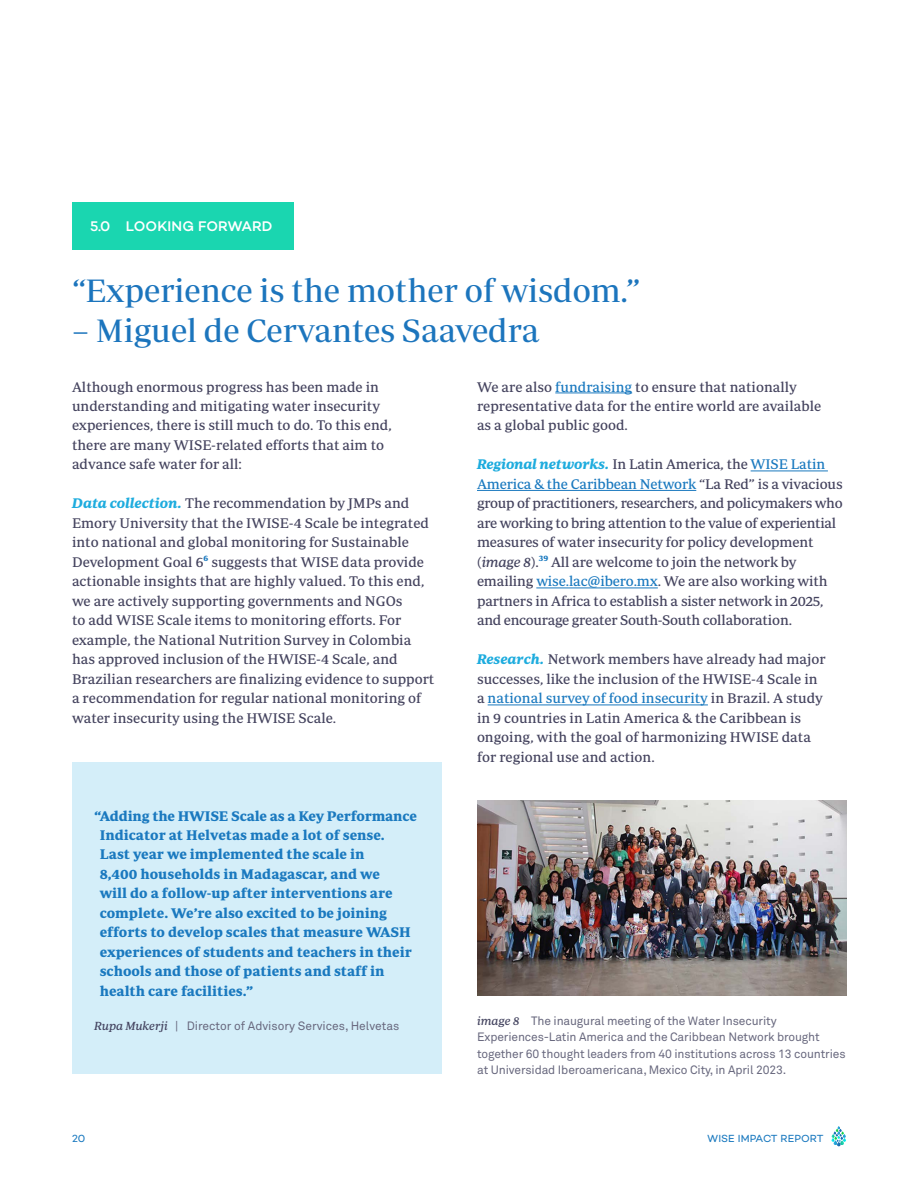
<style>
.page{position:relative;width:918px;height:1188px;background:#fff}
.page>*{position:absolute;margin:0;border:0;box-sizing:border-box;transform-origin:0 0}
.t1{font:33px "Periodico Display";color:#1c75bd}
.t2{font:14.25px/19.5px "Periodico Text";color:#44435e}
.t3{font:700 14.25px/19.5px "Periodico Text";color:#1a79bf}
.t4{font:500 14.25px "Campton";letter-spacing:.005em;color:#fff}
.t5{font:12px/16.5px "Akkurat Pro";letter-spacing:-.01em;color:#68687e}
.t6{font:10.5px "Campton";letter-spacing:.005em;color:#1a79bf}
.s1{font-weight:700;font-style:italic;color:#1eacde}
.s2{color:#1a79bf}
.s3{font-style:italic;color:#42425e}
.s4{font-family:"Periodico Text";font-style:italic;color:#42425e}
</style>
<div class="page">
<svg style="left:831px;top:1126px;width:15px;height:20px"></svg>
<div style="left:72px;top:202px;width:221px;height:47px;background:#1ad6b0"></div>
<hr style="left:555px;top:393px;width:77px;height:1px;background:#1a79bf">
<hr style="left:751px;top:471px;width:77px;height:1px;background:#1a79bf">
<hr style="left:477px;top:490px;width:219px;height:1px;background:#1a79bf">
<hr style="left:536px;top:588px;width:122px;height:1px;background:#1a79bf">
<hr style="left:488px;top:705px;width:220px;height:1px;background:#1a79bf">
<div style="left:72px;top:762px;width:369px;height:312px;background:#d4eef9"></div>
<img style="left:477px;top:801px;width:369px;height:195px">
<p class="t4" style="left:90px;top:217px;width:184px">5.0 LOOKING FORWARD</p>
<h1 class="t1" style="left:72px;top:272px;width:570px">“Experience is the mother of wisdom.”</h1>
<h1 class="t1" style="left:72px;top:312px;width:469px">– Miguel de Cervantes Saavedra</h1>
<p class="t2" style="left:72px;top:377px;width:321px">Although enormous progress has been made in understanding and mitigating water insecurity experiences, there is still much to do. To this end, there are many WISE-related efforts that aim to advance safe water for all:</p>
<p class="t2" style="left:72px;top:494px;width:364px"><span class="s1">Data collection.</span> The recommendation by JMPs and Emory University that the IWISE-4 Scale be integrated into national and global monitoring for Sustainable Development Goal 6<sup>6</sup> suggests that WISE data provide actionable insights that are highly valued. To this end, we are actively supporting governments and NGOs<br>to add WISE Scale items to monitoring efforts. For example, the National Nutrition Survey in Colombia has approved inclusion of the HWISE-4 Scale, and Brazilian researchers are finalizing evidence to support a recommendation for regular national monitoring of water insecurity using the HWISE Scale.</p>
<p class="t2" style="left:477px;top:377px;width:346px">We are also <span class="s2">fundraising</span> to ensure that nationally representative data for the entire world are available as a global public good.</p>
<p class="t2" style="left:477px;top:455px;width:367px"><span class="s1">Regional networks.</span> In Latin America, the <span class="s2">WISE Latin America &amp; the Caribbean Network</span> “La Red” is a vivacious group of practitioners, researchers, and policymakers who are working to bring attention to the value of experiential measures of water insecurity for policy development (<span class="s3">image 8</span>).<sup>39</sup> All are welcome to join the network by emailing <span class="s2">wise.lac@ibero.mx</span>. We are also working with partners in Africa to establish a sister network in 2025, and encourage greater South-South collaboration.</p>
<p class="t2" style="left:477px;top:650px;width:350px"><span class="s1">Research.</span> Network members have already had major successes, like the inclusion of the HWISE-4 Scale in a <span class="s2">national survey of food insecurity</span> in Brazil. A study in 9 countries in Latin America &amp; the Caribbean is ongoing, with the goal of harmonizing HWISE data for regional use and action.</p>
<p class="t3" style="left:100px;top:805px;width:319px;text-indent:-5px">“Adding the HWISE Scale as a Key Performance Indicator at Helvetas made a lot of sense.<br>Last year we implemented the scale in<br>8,400 households in Madagascar, and we<br>will do a follow-up after interventions are complete. We’re also excited to be joining efforts to develop scales that measure WASH experiences of students and teachers in their schools and those of patients and staff in health care facilities.”</p>
<p class="t5" style="left:94px;top:1017px;width:306px"><span class="s4">Rupa Mukerji</span> | Director of Advisory Services, Helvetas</p>
<p class="t5" style="left:477px;top:1013px;width:370px"><span class="s4">image 8</span> The inaugural meeting of the Water Insecurity Experiences-Latin America and the Caribbean Network brought together 60 thought leaders from 40 institutions across 13 countries at Universidad Iberoamericana, Mexico City, in April 2023.</p>
<p class="t6" style="left:72px;top:1132px;width:15px">20</p>
<p class="t6" style="left:707px;top:1132px;width:118px">WISE IMPACT REPORT</p>
</div>
